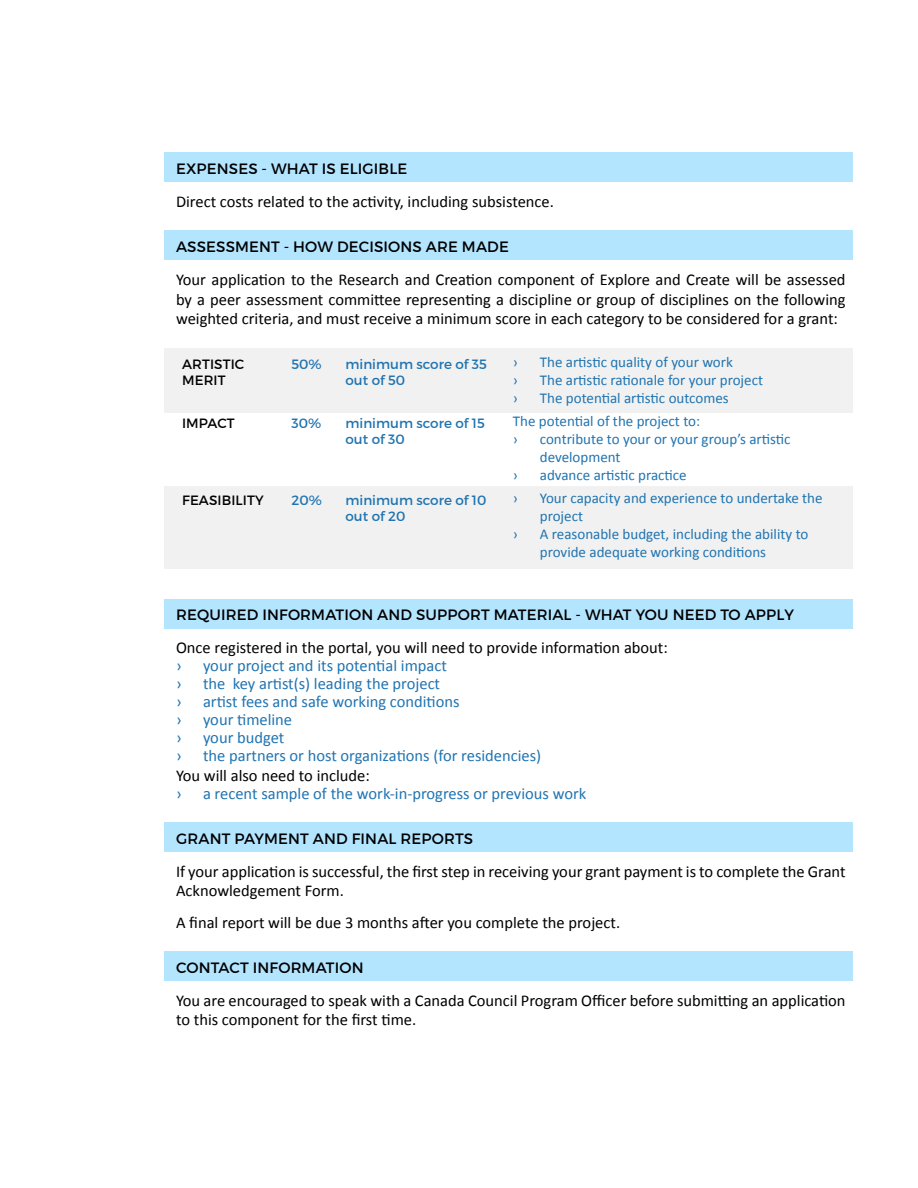
<style>
.page{position:relative;width:918px;height:1188px;background:#fff}
.page>*{position:absolute;margin:0;border:0;box-sizing:border-box;transform-origin:0 0}
.t1{font:16.5px/19.5px "Calibri";color:#000}
.t2{font:16.5px "Calibri";color:#2074b1}
.t3{font:15px/18px "Calibri";color:#2074b1}
.t4{font:15px "Montserrat";letter-spacing:.01em;color:#000}
.t5{font:13.5px/16.2px "Montserrat";color:#2074b1}
.t6{font:13.5px/16.2px "Montserrat";letter-spacing:.01em;color:#000}
</style>
<div class="page">
<div style="left:164px;top:348px;width:688px;height:65px;background:#f1f1f1"></div>
<div style="left:164px;top:487px;width:688px;height:82px;background:#f1f1f1"></div>
<div style="left:164px;top:153px;width:688px;height:29px;background:#b4e5ff"></div>
<div style="left:164px;top:231px;width:688px;height:29px;background:#b4e5ff"></div>
<div style="left:164px;top:599px;width:688px;height:29px;background:#b4e5ff"></div>
<div style="left:164px;top:822px;width:688px;height:30px;background:#b4e5ff"></div>
<div style="left:164px;top:951px;width:688px;height:30px;background:#b4e5ff"></div>
<p class="t4" style="left:176px;top:159px;width:233px">EXPENSES - WHAT IS ELIGIBLE</p>
<p class="t1" style="left:176px;top:192px;width:379px">Direct costs related to the activity, including subsistence.</p>
<p class="t4" style="left:176px;top:237px;width:334px">ASSESSMENT - HOW DECISIONS ARE MADE</p>
<p class="t1" style="left:176px;top:270px;width:671px;text-align:justify">Your application to the Research and Creation component of Explore and Create will be assessed by a peer assessment committee representing a discipline or group of disciplines on the following weighted criteria, and must receive a minimum score in each category to be considered for a grant:</p>
<p class="t6" style="left:182px;top:356px;width:64px">ARTISTIC<br>MERIT</p>
<p class="t5" style="left:291px;top:356px;width:32px">50%</p>
<p class="t5" style="left:345px;top:356px;width:143px">minimum score of 35 out of 50</p>
<p class="t3" style="left:513px;top:353px;width:7px">›</p>
<p class="t3" style="left:540px;top:353px;width:195px">The artistic quality of your work</p>
<p class="t3" style="left:513px;top:371px;width:7px">›</p>
<p class="t3" style="left:540px;top:371px;width:225px">The artistic rationale for your project</p>
<p class="t3" style="left:513px;top:389px;width:7px">›</p>
<p class="t3" style="left:540px;top:389px;width:190px">The potential artistic outcomes</p>
<p class="t6" style="left:182px;top:415px;width:54px">IMPACT</p>
<p class="t5" style="left:291px;top:415px;width:31px">30%</p>
<p class="t5" style="left:345px;top:415px;width:141px">minimum score of 15 out of 30</p>
<p class="t3" style="left:513px;top:412px;width:189px">The potential of the project to: ›</p>
<p class="t3" style="left:540px;top:430px;width:252px">contribute to your or your group’s artistic development</p>
<p class="t3" style="left:513px;top:466px;width:7px">›</p>
<p class="t3" style="left:540px;top:466px;width:148px">advance artistic practice</p>
<p class="t6" style="left:182px;top:492px;width:83px">FEASIBILITY</p>
<p class="t5" style="left:291px;top:492px;width:32px">20%</p>
<p class="t5" style="left:345px;top:492px;width:143px">minimum score of 10 out of 20</p>
<p class="t3" style="left:513px;top:489px;width:7px">›</p>
<p class="t3" style="left:540px;top:489px;width:284px">Your capacity and experience to undertake the project</p>
<p class="t3" style="left:513px;top:525px;width:7px">›</p>
<p class="t3" style="left:540px;top:525px;width:270px">A reasonable budget, including the ability to provide adequate working conditions</p>
<p class="t4" style="left:176px;top:606px;width:620px">REQUIRED INFORMATION AND SUPPORT MATERIAL - WHAT YOU NEED TO APPLY</p>
<p class="t1" style="left:176px;top:638px;width:493px">Once registered in the portal, you will need to provide information about:</p>
<p class="t2" style="left:176px;top:655px;width:7px">›</p>
<p class="t2" style="left:203px;top:655px;width:245px">your project and its potential impact</p>
<p class="t2" style="left:176px;top:673px;width:7px">›</p>
<p class="t2" style="left:203px;top:673px;width:239px">the key artist(s) leading the project</p>
<p class="t2" style="left:176px;top:691px;width:7px">›</p>
<p class="t2" style="left:203px;top:691px;width:258px">artist fees and safe working conditions</p>
<p class="t2" style="left:176px;top:709px;width:7px">›</p>
<p class="t2" style="left:203px;top:709px;width:91px">your timeline</p>
<p class="t2" style="left:176px;top:727px;width:7px">›</p>
<p class="t2" style="left:203px;top:727px;width:83px">your budget</p>
<p class="t2" style="left:176px;top:745px;width:7px">›</p>
<p class="t2" style="left:203px;top:745px;width:340px">the partners or host organizations (for residencies)</p>
<p class="t1" style="left:176px;top:766px;width:195px">You will also need to include:</p>
<p class="t2" style="left:176px;top:783px;width:7px">›</p>
<p class="t2" style="left:203px;top:783px;width:385px">a recent sample of the work-in-progress or previous work</p>
<p class="t4" style="left:176px;top:829px;width:299px">GRANT PAYMENT AND FINAL REPORTS</p>
<p class="t1" style="left:176px;top:862px;width:671px">If your application is successful, the first step in receiving your grant payment is to complete the Grant<br>Acknowledgement Form.</p>
<p class="t1" style="left:176px;top:912px;width:446px">A final report will be due 3 months after you complete the project.</p>
<p class="t4" style="left:176px;top:958px;width:189px">CONTACT INFORMATION</p>
<p class="t1" style="left:176px;top:990px;width:671px">You are encouraged to speak with a Canada Council Program Officer before submitting an application to this component for the first time.</p>
</div>
